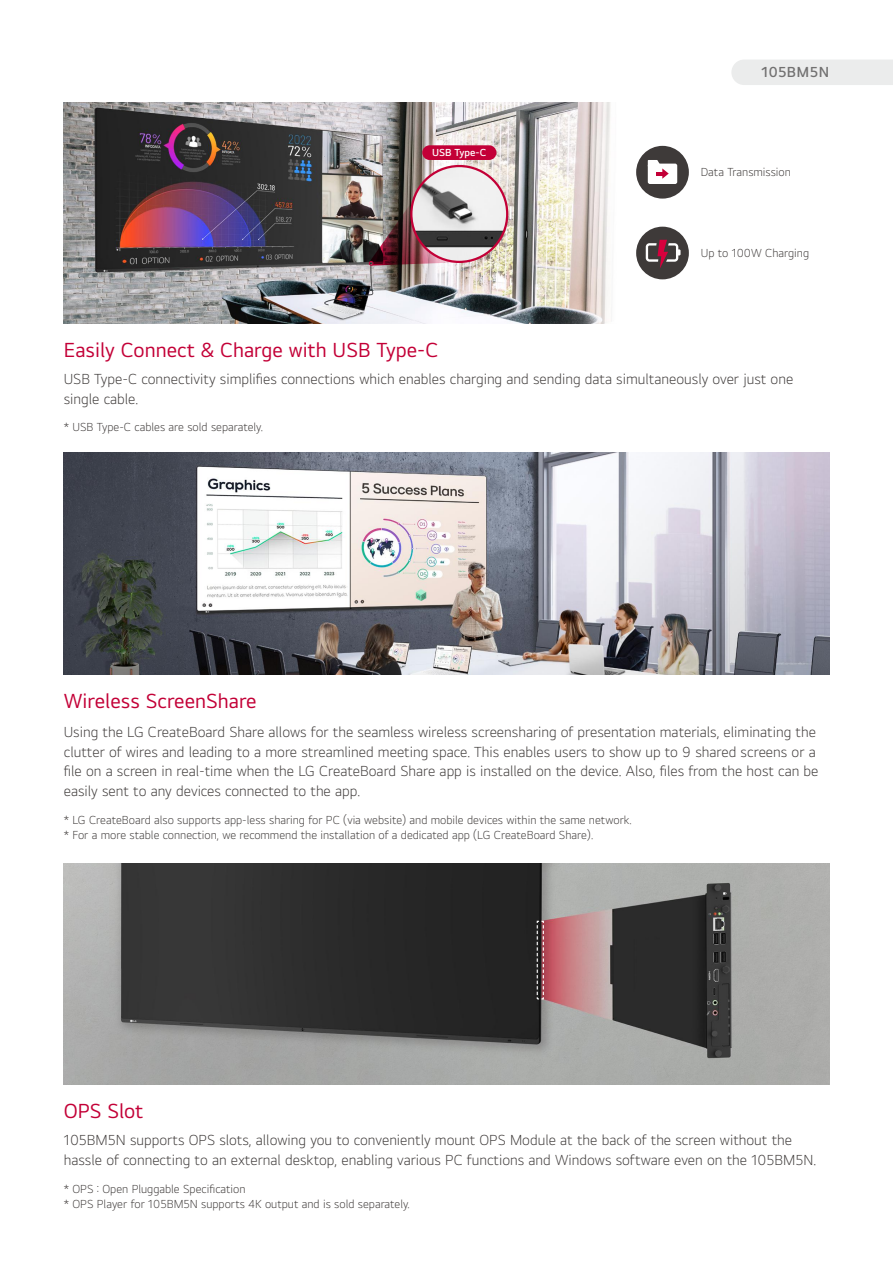
<style>
.page{position:relative;width:893px;height:1263px;background:#fff}
.page>*{position:absolute;margin:0;border:0;box-sizing:border-box;transform-origin:0 0}
.t1{font:21px "LGEI Text TTF";color:#c30037}
.t2{font:300 15px/19.5px "LGEI Text TTF";color:#3e3a39}
.t3{font:600 15px "LGEI Text TTF";letter-spacing:.025em;color:#727171}
.t4{font:300 12px/15px "LGEI Text TTF";color:#3e3a39}
.t5{font:600 10.5px "LGEI Text TTF";color:#fff}
</style>
<div class="page">
<div style="left:731px;top:60px;width:162px;height:25px;background:#ebecec"></div>
<img style="left:64px;top:453px;width:765px;height:221px">
<img style="left:64px;top:863px;width:765px;height:221px">
<svg style="left:536px;top:920px;width:8px;height:80px"></svg>
<img style="left:64px;top:102px;width:625px;height:221px">
<img style="left:411px;top:166px;width:96px;height:96px;border-radius:48px">
<img style="left:369px;top:174px;width:91px;height:92px">
<div style="left:636px;top:227px;width:53px;height:52px;background:#3e3a39;border-radius:50%"></div>
<svg style="left:646px;top:240px;width:34px;height:28px"></svg>
<div style="left:636px;top:146px;width:53px;height:53px;background:#3e3a39;border-radius:50%"></div>
<div style="left:648px;top:164px;width:29px;height:20px;background:#fff;border-radius:2px"></div>
<svg style="left:648px;top:160px;width:21px;height:19px"></svg>
<div style="left:422px;top:145px;width:74px;height:15px;background:#c30037;border-radius:7px"></div>
<p class="t5" style="left:432px;top:146px;width:56px">USB Type-C</p>
<p class="t3" style="left:761px;top:63px;width:69px">105BM5N</p>
<p class="t4" style="left:701px;top:164px;width:92px">Data Transmission</p>
<p class="t4" style="left:701px;top:245px;width:110px">Up to 100W Charging</p>
<h1 class="t1" style="left:64px;top:337px;width:376px">Easily Connect &amp; Charge with USB Type-C</h1>
<p class="t2" style="left:64px;top:369px;width:731px">USB Type-C connectivity simplifies connections which enables charging and sending data simultaneously over just one single cable.</p>
<p class="t4" style="left:64px;top:419px;width:201px">* USB Type-C cables are sold separately.</p>
<h1 class="t1" style="left:64px;top:688px;width:194px">Wireless ScreenShare</h1>
<p class="t2" style="left:64px;top:722px;width:756px">Using the LG CreateBoard Share allows for the seamless wireless screensharing of presentation materials, eliminating the clutter of wires and leading to a more streamlined meeting space. This enables users to show up to 9 shared screens or a file on a screen in real-time when the LG CreateBoard Share app is installed on the device. Also, files from the host can be easily sent to any devices connected to the app.</p>
<p class="t4" style="left:64px;top:812px;width:569px">* LG CreateBoard also supports app-less sharing for PC (via website) and mobile devices within the same network. * For a more stable connection, we recommend the installation of a dedicated app (LG CreateBoard Share).</p>
<h1 class="t1" style="left:64px;top:1098px;width:81px">OPS Slot</h1>
<p class="t2" style="left:64px;top:1130px;width:754px">105BM5N supports OPS slots, allowing you to conveniently mount OPS Module at the back of the screen without the hassle of connecting to an external desktop, enabling various PC functions and Windows software even on the 105BM5N.</p>
<p class="t4" style="left:64px;top:1181px;width:347px">* OPS : Open Pluggable Specification<br>* OPS Player for 105BM5N supports 4K output and is sold separately.</p>
</div>
